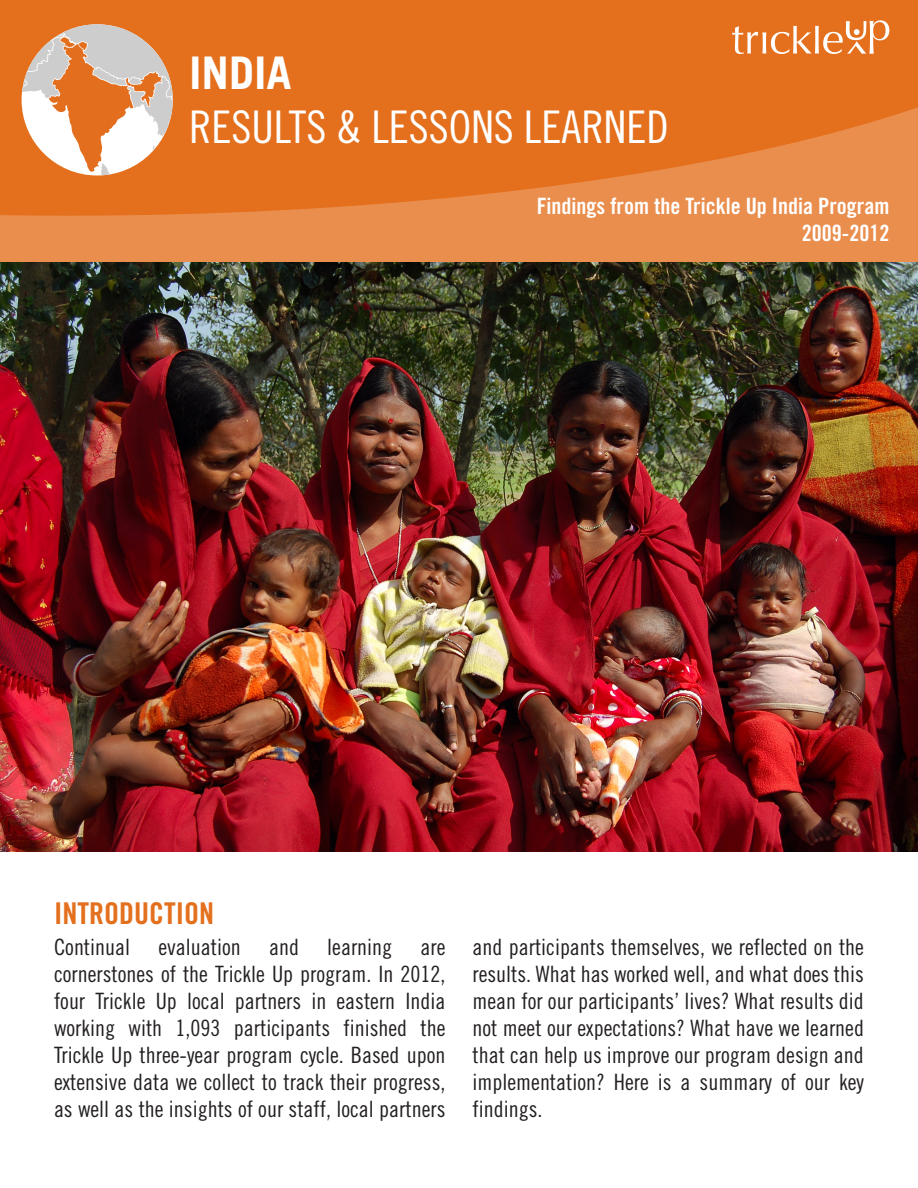
<style>
.page{position:relative;width:918px;height:1188px;background:#fff}
.page>*{position:absolute;margin:0;border:0;box-sizing:border-box;transform-origin:0 0}
.t1{font:45px "Trade Gothic Cond Eighteen";color:#fff}
.t2{font:700 45px "Trade Gothic";color:#fff}
.t3{font:30px "Trade Gothic Bold Cond Twenty";color:#e4701e}
.Intro_body{font:22.5px/27px "Trade Gothic Cond Eighteen";color:#231f20;text-align:justify}
.t4{font:22.5px "Trade Gothic Bold Cond Twenty";color:#fff}
</style>
<div class="page">
<div style="left:0;top:0;width:918px;height:264px;background:#ea8e4e"></div>
<img style="left:0;top:262px;width:918px;height:589px">
<svg style="left:0;top:0;width:918px;height:216px;fill:#e4701e"></svg>
<svg style="left:22px;top:24px;width:151px;height:152px;background:#e4b18d"></svg>
<svg style="left:732px;top:20px;width:157px;height:34px;background:#ea9153"></svg>
<p class="t2" style="left:189px;top:45px;width:104px">INDIA</p>
<p class="t1" style="left:189px;top:100px;width:481px">RESULTS &amp; LESSONS LEARNED</p>
<p class="t3" style="left:54px;top:895px;width:162px">INTRODUCTION</p>
<p class="t4" style="left:537px;top:192px;width:354px">Findings from the Trickle Up India Program</p>
<p class="t4" style="left:802px;top:219px;width:89px">2009-2012</p>
<p class="Intro_body" style="left:54px;top:933px;width:393px;text-indent:367px">are cornerstones of the Trickle Up program. In 2012, four Trickle Up local partners in eastern India working with 1,093 participants finished the Trickle Up three-year program cycle. Based upon extensive data we collect to track their progress, as well as the insights of our staff, local partners</p>
<p class="Intro_body" style="left:472px;top:933px;width:393px">and participants themselves, we reflected on the results. What has worked well, and what does this mean for our participants’ lives? What results did not meet our expectations? What have we learned that can help us improve our program design and implementation? Here is a summary of our key findings.</p>
<p class="Intro_body" style="left:54px;top:933px;width:78px">Continual</p>
<p class="Intro_body" style="left:158px;top:933px;width:84px">evaluation</p>
<p class="Intro_body" style="left:269px;top:933px;width:31px">and</p>
<p class="Intro_body" style="left:327px;top:933px;width:66px">learning</p>
</div>
